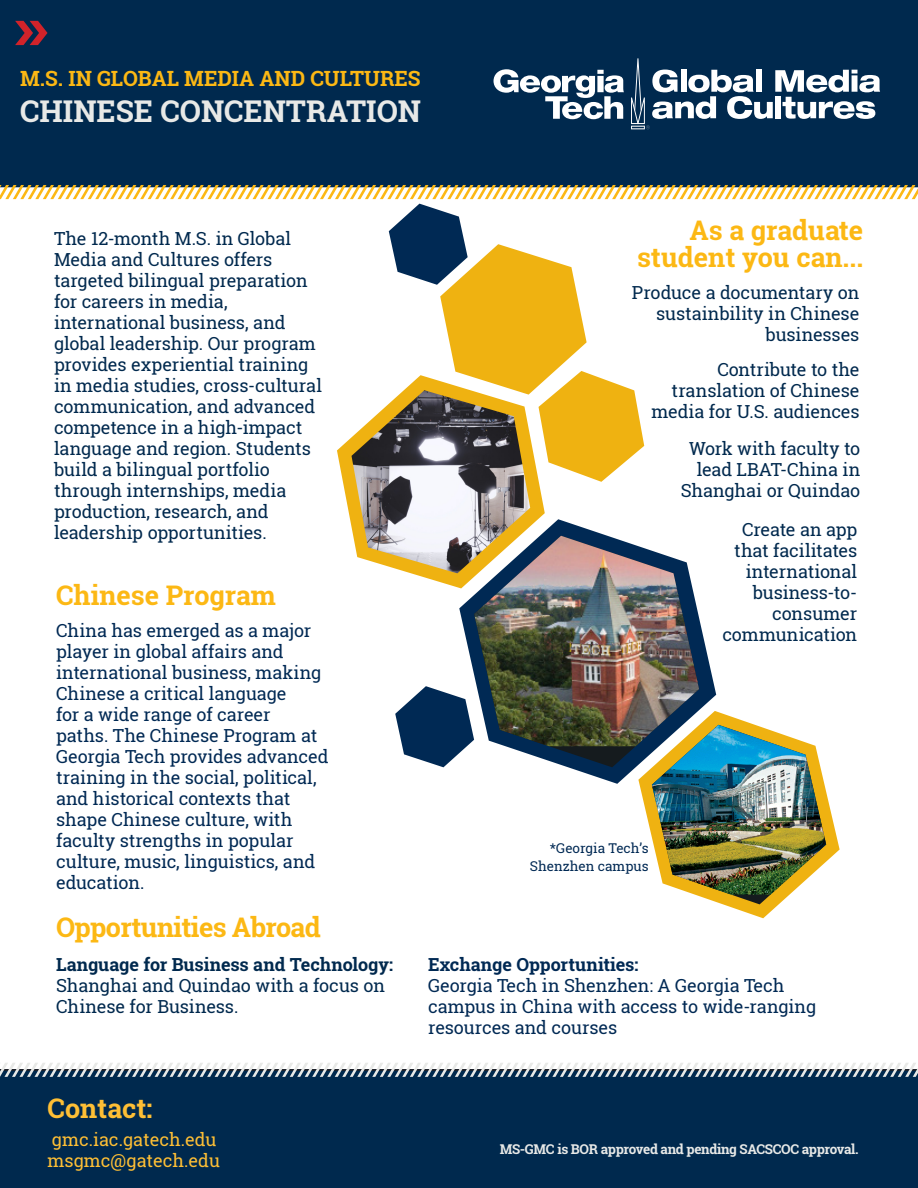
<style>
.page{position:relative;width:918px;height:1188px;background:#fff}
.page>*{position:absolute;margin:0;border:0;box-sizing:border-box;transform-origin:0 0}
.t1{font:700 30px "Roboto Slab";color:#e8e9e7}
.Inside_-_Subhead{font:700 27px/27px "Roboto Slab";color:#fcb814;text-align:right}
.Body_Text{font:700 27px "Roboto Slab";letter-spacing:-.025em;color:#fcb814}
.t2{font:700 27px "Roboto Slab";color:#febf35}
.t3{font:700 21px "Roboto Slab";color:#fcb814}
.Intro_copy{font:18px/21px "Roboto Slab";letter-spacing:-.005em;color:#00294e;text-align:right}
.Intro_copy-2{font:18px/21px "Roboto Slab";letter-spacing:-.005em;color:#002954}
.t4{font:18px "Roboto Slab";color:#febf35}
.Body_Text-2{font:700 13.5px "Roboto Slab";letter-spacing:-.025em;color:#e8e9e7}
.t5{font:13.5px/18px "Roboto Slab";color:#002954;text-align:right}
.s1{font-weight:700}
</style>
<div class="page">
<div style="left:0;top:0;width:918px;height:185px;background:#00294e"></div>
<div style="left:0;top:1077px;width:918px;height:111px;background:#00294e"></div>
<svg style="left:410px;top:573px;width:49px;height:15px"></svg>
<svg style="left:15px;top:21px;width:33px;height:24px"></svg>
<svg style="left:0;top:1063px;width:918px;height:14px"></svg>
<svg style="left:459px;top:573px;width:257px;height:211px"></svg>
<svg style="left:395px;top:686px;width:79px;height:81px"></svg>
<svg style="left:638px;top:711px;width:202px;height:207px"></svg>
<img style="left:652px;top:725px;width:174px;height:170px">
<svg style="left:474px;top:746px;width:225px;height:21px"></svg>
<img style="left:474px;top:573px;width:225px;height:173px">
<svg style="left:0;top:185px;width:918px;height:388px"></svg>
<img style="left:352px;top:390px;width:178px;height:183px">
<svg style="left:494px;top:69px;width:130px;height:50px"></svg>
<svg style="left:631px;top:58px;width:249px;height:71px"></svg>
<p class="t3" style="left:20px;top:64px;width:402px">M.S. IN GLOBAL MEDIA AND CULTURES</p>
<p class="t1" style="left:20px;top:90px;width:403px">CHINESE CONCENTRATION</p>
<p class="Intro_copy" style="left:54px;top:227px;width:270px;text-align:left">The 12-month M.S. in Global<br>Media and Cultures offers targeted bilingual preparation for careers in media, international business, and global leadership. Our program provides experiential training in media studies, cross-cultural communication, and advanced competence in a high-impact language and region. Students build a bilingual portfolio through internships, media production, research, and leadership opportunities.</p>
<p class="Inside_-_Subhead" style="left:56px;top:581px;width:221px">Chinese Program</p>
<p class="Inside_-_Subhead" style="left:637px;top:216px;width:228px">As a graduate student you can...</p>
<p class="Intro_copy" style="left:632px;top:282px;width:229px">Produce a documentary on sustainbility in Chinese businesses</p>
<p class="Intro_copy" style="left:651px;top:359px;width:210px">Contribute to the translation of Chinese media for U.S. audiences</p>
<p class="Intro_copy" style="left:681px;top:438px;width:181px">Work with faculty to lead LBAT-China in<br>Shanghai or Quindao</p>
<p class="Intro_copy" style="left:734px;top:518px;width:125px">Create an app that facilitates international business-to&shy;consumer</p>
<p class="Intro_copy-2" style="left:56px;top:619px;width:257px">China has emerged as a major</p>
<p class="Intro_copy" style="left:722px;top:623px;width:136px">communication</p>
<p class="Intro_copy-2" style="left:56px;top:640px;width:274px">player in global affairs and international business, making<br>Chinese a critical language<br>for a wide range of career<br>paths. The Chinese Program at<br>Georgia Tech provides advanced training in the social, political, and historical contexts that shape Chinese culture, with faculty strengths in popular culture, music, linguistics, and education.</p>
<p class="Body_Text" style="left:56px;top:909px;width:266px">Opportunities Abroad</p>
<p class="t5" style="left:530px;top:839px;width:120px">*Georgia Tech’s<br>Shenzhen campus</p>
<p class="Intro_copy" style="left:56px;top:954px;width:338px;text-align:left"><span class="s1">Language for Business and Technology:<br></span>Shanghai and Quindao with a focus on<br>Chinese for Business.</p>
<p class="Intro_copy-2" style="left:428px;top:954px;width:389px"><span class="s1">Exchange Opportunities:<br></span>Georgia Tech in Shenzhen: A Georgia Tech campus in China with access to wide-ranging resources and courses</p>
<p class="t2" style="left:48px;top:1090px;width:106px">Contact:</p>
<p class="t4" style="left:52px;top:1127px;width:166px">gmc.iac.gatech.edu</p>
<p class="t4" style="left:48px;top:1148px;width:174px">msgmc@gatech.edu</p>
<p class="Body_Text-2" style="left:500px;top:1139px;width:360px">MS-GMC is BOR approved and pending SACSCOC approval.</p>
</div>
